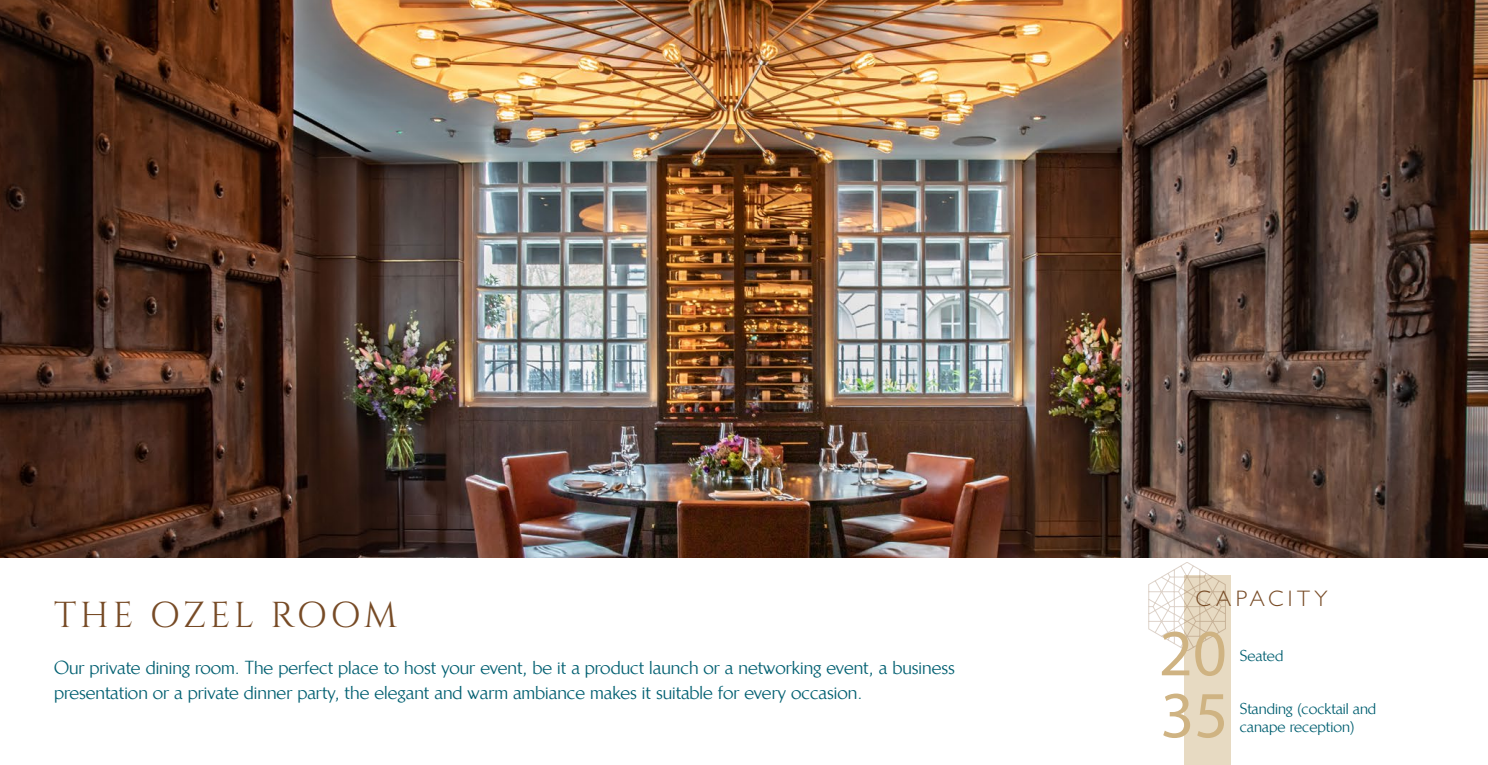
<style>
.page{position:relative;width:1488px;height:765px;background:#fff}
.page>*{position:absolute;margin:0;border:0;box-sizing:border-box;transform-origin:0 0}
.t1{font:66.15px/61.9px "Myriad Pro";color:#cfb382}
.t2{font:36px "Cinzel";letter-spacing:.095em;color:#774b26}
.t3{font:300 22.5px "Gill Sans";letter-spacing:.2em;color:#774b26}
.t4{font:18px/25.5px "Linotype Brewery";color:#005f71}
.t5{font:15px/18px "Linotype Brewery";color:#005f71}
</style>
<div class="page">
<div style="left:1184px;top:576px;width:47px;height:189px;background:#e7dac2"></div>
<img style="left:0;top:0;width:1488px;height:558px">
<svg style="left:1148px;top:562px;width:78px;height:89px"></svg>
<h2 class="t2" style="left:54px;top:594px;width:345px">THE OZEL ROOM</h2>
<p class="t4" style="left:54px;top:655px;width:902px">Our private dining room. The perfect place to host your event, be it a product launch or a networking event, a business presentation or a private dinner party, the elegant and warm ambiance makes it suitable for every occasion.</p>
<p class="t3" style="left:1196px;top:586px;width:134px">CAPACITY</p>
<h1 class="t1" style="left:1159px;top:621px;width:71px">20<br>35</h1>
<p class="t5" style="left:1240px;top:646px;width:45px">Seated</p>
<p class="t5" style="left:1240px;top:700px;width:138px">Standing (cocktail and canape reception)</p>
</div>
